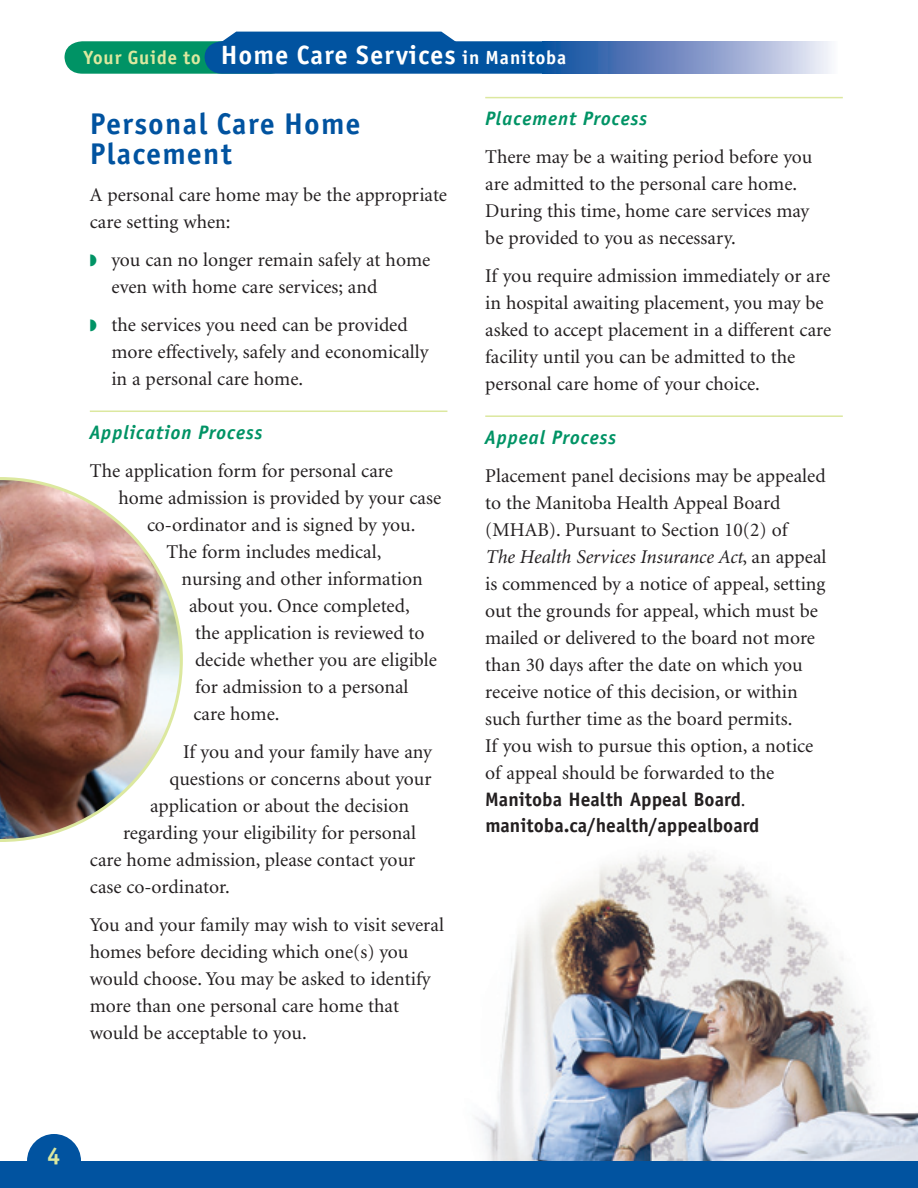
<style>
.page{position:relative;width:918px;height:1188px;background:#fff}
.page>*{position:absolute;margin:0;border:0;box-sizing:border-box;transform-origin:0 0}
.t1{font:700 30px/30px "Officina San ITC";letter-spacing:.05em;color:#0153a0}
.t2{font:700 26.55px "Officina San ITC";letter-spacing:.05em;color:#fff}
.t3{font:700 24px "Officina San ITC";color:#dce89f}
.t4{font:19.5px/27px "Minion";color:#231f20}
.s1{font-size:19.05px;color:#dce89f}
.s2{font-size:19.05px}
.s3{color:#009365}
.s4{font-family:"Officina San ITC";font-weight:700;font-style:italic;color:#009365}
.s5{font-style:italic}
.s6{font-family:"Officina Sans";font-weight:700}
</style>
<div class="page">
<hr style="left:90px;top:411px;width:357px;height:1px;background:#dce89f">
<hr style="left:485px;top:97px;width:358px;height:1px;background:#dce89f">
<hr style="left:485px;top:415px;width:358px;height:2px;background:#dce89f">
<svg style="left:65px;top:32px;width:478px;height:42px;background:#22789f"></svg>
<div style="left:543px;top:41px;width:294px;height:33px;background:linear-gradient(to right,#0a469b,#f2eaf6)"></div>
<img style="left:0;top:477px;width:183px;height:365px">
<img style="left:475px;top:852px;width:443px;height:309px">
<div style="left:0;top:1161px;width:918px;height:27px;background:#0153a0"></div>
<div style="left:27px;top:1134px;width:54px;height:54px;background:#0153a0;border-radius:50%"></div>
<h1 class="t2" style="left:84px;top:38px;width:484px"><span class="s1">Your Guide to</span> Home Care Services <span class="s2">in Manitoba</span></h1>
<p class="t1" style="left:90px;top:108px;width:272px">Personal Care Home<br>Placement</p>
<p class="t4" style="left:90px;top:182px;width:359px">A personal care home may be the appropriate care setting when:</p>
<p class="t4" style="left:111px;top:247px;width:320px;text-indent:-22px"><span class="s3">◗</span> you can no longer remain safely at home even with home care services; and</p>
<p class="t4" style="left:111px;top:312px;width:318px;text-indent:-22px"><span class="s3">◗</span> the services you need can be provided more effectively, safely and economically in a personal care home.</p>
<p class="t4" style="left:90px;top:415px;width:305px;line-height:37.8px"><span class="s4">Application Process<br></span>The application form for personal care</p>
<p class="t4" style="left:119px;top:485px;width:324px">home admission is provided by your case</p>
<p class="t4" style="left:147px;top:512px;width:270px">co-ordinator and is signed by you.</p>
<p class="t4" style="left:167px;top:539px;width:216px">The form includes medical,</p>
<p class="t4" style="left:182px;top:566px;width:243px">nursing and other information</p>
<p class="t4" style="left:189px;top:593px;width:222px">about you. Once completed,</p>
<p class="t4" style="left:195px;top:620px;width:231px">the application is reviewed to</p>
<p class="t4" style="left:195px;top:647px;width:243px">decide whether you are eligible</p>
<p class="t4" style="left:195px;top:674px;width:215px">for admission to a personal</p>
<p class="t4" style="left:194px;top:701px;width:88px">care home.</p>
<p class="t4" style="left:183px;top:739px;width:250px">If you and your family have any</p>
<p class="t4" style="left:170px;top:766px;width:264px">questions or concerns about your</p>
<p class="t4" style="left:150px;top:793px;width:260px">application or about the decision</p>
<p class="t4" style="left:123px;top:820px;width:294px">regarding your eligibility for personal</p>
<p class="t4" style="left:90px;top:847px;width:327px">care home admission, please contact your</p>
<p class="t4" style="left:90px;top:874px;width:141px">case co-ordinator.</p>
<p class="t4" style="left:90px;top:911px;width:356px">You and your family may wish to visit several homes before deciding which one(s) you would choose. You may be asked to identify more than one personal care home that would be acceptable to you.</p>
<p class="t4" style="left:485px;top:101px;width:329px;line-height:37.8px"><span class="s4">Placement Process<br></span>There may be a waiting period before you</p>
<p class="t4" style="left:485px;top:171px;width:326px">are admitted to the personal care home.<br>During this time, home care services may be provided to you as necessary.</p>
<p class="t4" style="left:485px;top:263px;width:348px">If you require admission immediately or are in hospital awaiting placement, you may be asked to accept placement in a different care facility until you can be admitted to the personal care home of your choice.</p>
<p class="t4" style="left:485px;top:420px;width:342px;line-height:37.8px"><span class="s4">Appeal Process<br></span>Placement panel decisions may be appealed</p>
<p class="t4" style="left:485px;top:490px;width:343px">to the Manitoba Health Appeal Board (MHAB). Pursuant to Section 10(2) of<br><span class="s5">The Health Services Insurance Act</span>, an appeal is commenced by a notice of appeal, setting out the grounds for appeal, which must be mailed or delivered to the board not more than 30 days after the date on which you receive notice of this decision, or within such further time as the board permits.<br>If you wish to pursue this option, a notice of appeal should be forwarded to the <span class="s6">Manitoba Health Appeal Board</span>. <span class="s6">manitoba.ca/health/appealboard</span></p>
<p class="t3" style="left:48px;top:1140px;width:14px">4</p>
</div>
